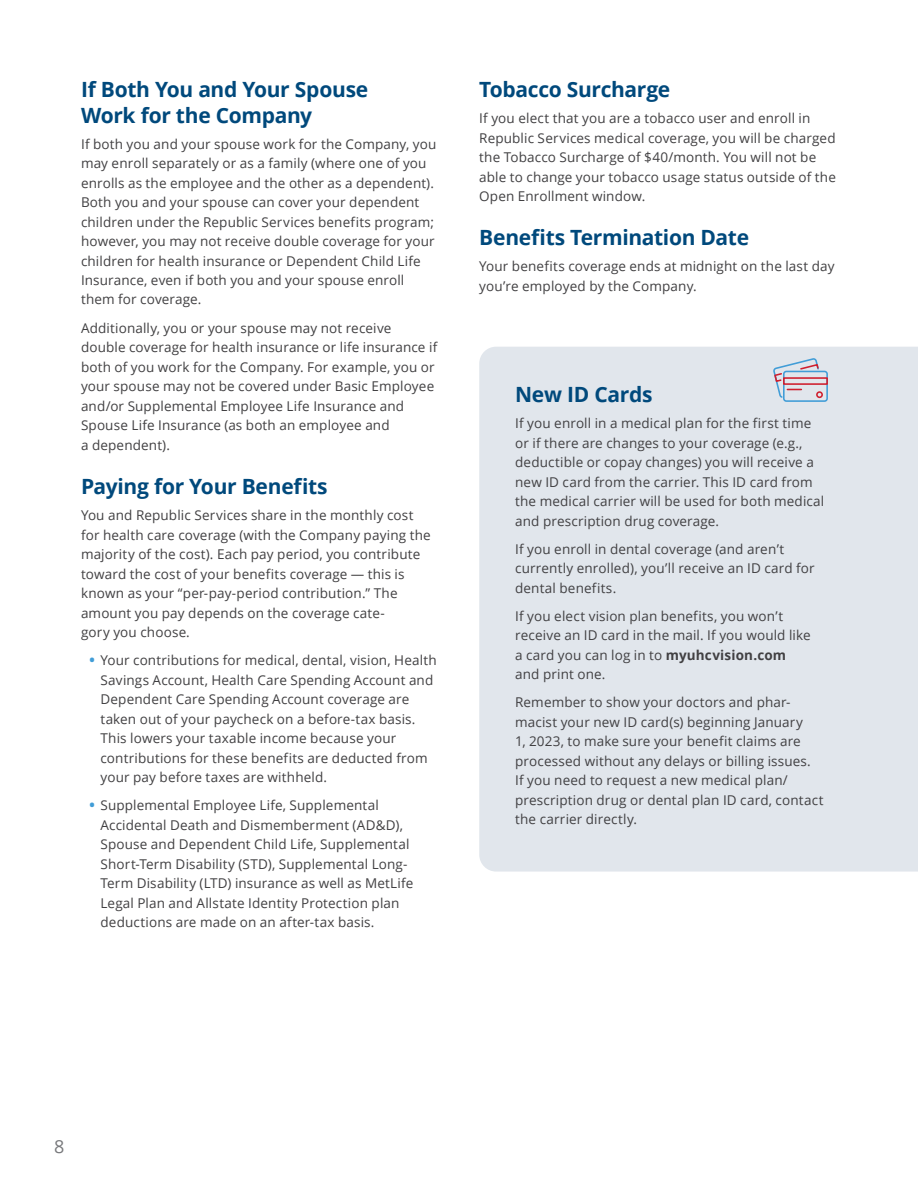
<style>
.page{position:relative;width:918px;height:1188px;background:#fff}
.page>*{position:absolute;margin:0;border:0;box-sizing:border-box;transform-origin:0 0}
.t1{font:700 21px/25.5px "Open Sans";letter-spacing:-.015em;color:#00497c}
.t2{font:18px "Open Sans";color:#77787b}
.t3{font:13.5px/19.5px "Open Sans";letter-spacing:.01em;color:#414042}
.s1{font-size:19.5px;color:#419dd7}
.s2{font-weight:700}
</style>
<div class="page">
<div style="left:479px;top:347px;width:439px;height:525px;background:#e1e6ec"></div>
<div style="left:783px;top:371px;width:45px;height:31px;border:2px solid #419dd7;border-radius:3px"></div>
<div style="left:783px;top:377px;width:45px;height:8px;border:2px solid #cf202f"></div>
<div style="left:816px;top:391px;width:7px;height:7px;border:2px solid #cf202f;border-radius:50%"></div>
<svg style="left:772px;top:357px;width:48px;height:42px;background:#cec8d4"></svg>
<h1 class="t1" style="left:81px;top:76px;width:289px">If Both You and Your Spouse<br>Work for the Company</h1>
<p class="t3" style="left:81px;top:134px;width:357px">If both you and your spouse work for the Company, you may enroll separately or as a family (where one of you enrolls as the employee and the other as a dependent).<br>Both you and your spouse can cover your dependent children under the Republic Services benefits program; however, you may not receive double coverage for your children for health insurance or Dependent Child Life Insurance, even if both you and your spouse enroll them for coverage.</p>
<p class="t3" style="left:81px;top:318px;width:358px">Additionally, you or your spouse may not receive double coverage for health insurance or life insurance if both of you work for the Company. For example, you or your spouse may not be covered under Basic Employee and/or Supplemental Employee Life Insurance and Spouse Life Insurance (as both an employee and<br>a dependent).</p>
<h1 class="t1" style="left:81px;top:473px;width:248px">Paying for Your Benefits</h1>
<p class="t3" style="left:81px;top:505px;width:351px">You and Republic Services share in the monthly cost for health care coverage (with the Company paying the majority of the cost). Each pay period, you contribute toward the cost of your benefits coverage — this is known as your “per-pay-period contribution.” The amount you pay depends on the coverage cate-<br>gory you choose.</p>
<p class="t3" style="left:100px;top:650px;width:338px;text-indent:-12px"><span class="s1">•</span> Your contributions for medical, dental, vision, Health Savings Account, Health Care Spending Account and Dependent Care Spending Account coverage are taken out of your paycheck on a before-tax basis.<br>This lowers your taxable income because your contributions for these benefits are deducted from your pay before taxes are withheld.</p>
<p class="t3" style="left:100px;top:795px;width:314px;text-indent:-12px"><span class="s1">•</span> Supplemental Employee Life, Supplemental Accidental Death and Dismemberment (AD&amp;D), Spouse and Dependent Child Life, Supplemental Short-Term Disability (STD), Supplemental Long-Term Disability (LTD) insurance as well as MetLife Legal Plan and Allstate Identity Protection plan deductions are made on an after-tax basis.</p>
<h1 class="t1" style="left:479px;top:76px;width:193px">Tobacco Surcharge</h1>
<p class="t3" style="left:479px;top:108px;width:358px">If you elect that you are a tobacco user and enroll in Republic Services medical coverage, you will be charged the Tobacco Surcharge of $40/month. You will not be able to change your tobacco usage status outside of the Open Enrollment window.</p>
<h1 class="t1" style="left:479px;top:225px;width:271px">Benefits Termination Date</h1>
<p class="t3" style="left:479px;top:256px;width:357px">Your benefits coverage ends at midnight on the last day you’re employed by the Company.</p>
<h1 class="t1" style="left:515px;top:381px;width:139px">New ID Cards</h1>
<p class="t3" style="left:515px;top:413px;width:311px">If you enroll in a medical plan for the first time or if there are changes to your coverage (e.g., deductible or copay changes) you will receive a new ID card from the carrier. This ID card from the medical carrier will be used for both medical and prescription drug coverage.</p>
<p class="t3" style="left:515px;top:539px;width:301px">If you enroll in dental coverage (and aren’t currently enrolled), you’ll receive an ID card for dental benefits.</p>
<p class="t3" style="left:515px;top:606px;width:297px">If you elect vision plan benefits, you won’t receive an ID card in the mail. If you would like a card you can log in to <span class="s2">myuhcvision.com </span>and print one.</p>
<p class="t3" style="left:515px;top:692px;width:310px">Remember to show your doctors and phar&shy;macist your new ID card(s) beginning January<br>1, 2023, to make sure your benefit claims are processed without any delays or billing issues.<br>If you need to request a new medical plan/ prescription drug or dental plan ID card, contact the carrier directly.</p>
<h2 class="t2" style="left:54px;top:1134px;width:12px">8</h2>
</div>
